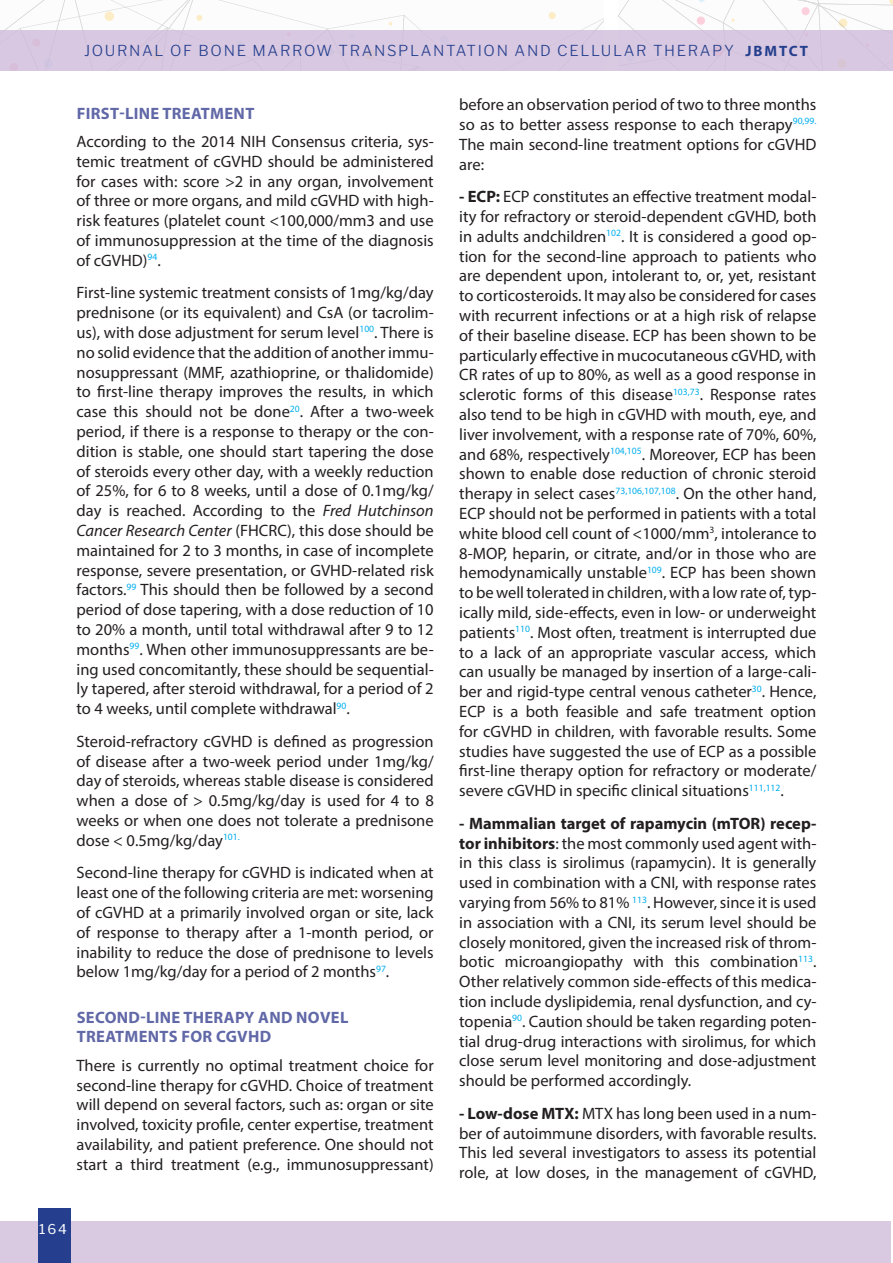
<style>
.page{position:relative;width:893px;height:1263px;background:#fff}
.page>*{position:absolute;margin:0;border:0;box-sizing:border-box;transform-origin:0 0}
.TEXTO_PRINCIPAL{font:16.5px/19.8px "Myriad Pro";color:#231f20;text-align:justify}
.SUBTITULO{font:700 16.5px/19.8px "Myriad Pro";letter-spacing:.02em;color:#6168a7}
.t1{font:300 15px "Libre Franklin";letter-spacing:.11em;color:#253f8e}
.t2{font:13.5px "Libre Franklin";color:#fff}
.s1{font-family:"Myriad Pro";font-weight:700}
.s2{font-style:italic}
.s3{font-weight:700}
</style>
<div class="page">
<svg style="left:5px;top:0;width:599px;height:30px"></svg>
<svg style="left:618px;top:0;width:275px;height:30px"></svg>
<div style="left:0;top:30px;width:893px;height:40px;background:#d8c8e1"></div>
<div style="left:0;top:1221px;width:891px;height:42px;background:#d9c9e1"></div>
<div style="left:38px;top:1208px;width:32px;height:55px;background:#253f8e"></div>
<p class="t1" style="left:84px;top:42px;width:725px">JOURNAL OF BONE MARROW TRANSPLANTATION AND CELLULAR THERAPY <span class="s1">JBMTCT</span></p>
<p class="SUBTITULO" style="left:77px;top:103px;width:179px">FIRST-LINE TREATMENT</p>
<p class="TEXTO_PRINCIPAL" style="left:77px;top:131px;width:359px">According to the 2014 NIH Consensus criteria, sys&shy;temic treatment of cGVHD should be administered for cases with: score &gt;2 in any organ, involvement of three or more organs, and mild cGVHD with high&shy;risk features (platelet count &lt;100,000/mm3 and use of immunosuppression at the time of the diagnosis of cGVHD)<sup>94</sup>.</p>
<p class="TEXTO_PRINCIPAL" style="left:77px;top:283px;width:359px">First-line systemic treatment consists of 1mg/kg/day prednisone (or its equivalent) and CsA (or tacrolim&shy;us), with dose adjustment for serum level<sup>100</sup>. There is no solid evidence that the addition of another immu&shy;nosuppressant (MMF, azathioprine, or thalidomide) to first-line therapy improves the results, in which case this should not be done<sup>20</sup>. After a two-week period, if there is a response to therapy or the con&shy;dition is stable, one should start tapering the dose of steroids every other day, with a weekly reduction of 25%, for 6 to 8 weeks, until a dose of 0.1mg/kg/ day is reached. According to the <span class="s2">Fred Hutchinson Cancer Research Center</span> (FHCRC), this dose should be maintained for 2 to 3 months, in case of incomplete response, severe presentation, or GVHD-related risk factors.<sup>99</sup> This should then be followed by a second period of dose tapering, with a dose reduction of 10 to 20% a month, until total withdrawal after 9 to 12 months<sup>99</sup>. When other immunosuppressants are be&shy;ing used concomitantly, these should be sequential&shy;ly tapered, after steroid withdrawal, for a period of 2 to 4 weeks, until complete withdrawal<sup>90</sup>.</p>
<p class="TEXTO_PRINCIPAL" style="left:77px;top:731px;width:359px">Steroid-refractory cGVHD is defined as progression of disease after a two-week period under 1mg/kg/ day of steroids, whereas stable disease is considered when a dose of &gt; 0.5mg/kg/day is used for 4 to 8 weeks or when one does not tolerate a prednisone dose &lt; 0.5mg/kg/day<sup>101.</sup></p>
<p class="TEXTO_PRINCIPAL" style="left:77px;top:863px;width:359px">Second-line therapy for cGVHD is indicated when at least one of the following criteria are met: worsening of cGVHD at a primarily involved organ or site, lack of response to therapy after a 1-month period, or inability to reduce the dose of prednisone to levels below 1mg/kg/day for a period of 2 months<sup>97</sup>.</p>
<p class="SUBTITULO" style="left:77px;top:1007px;width:273px">SECOND-LINE THERAPY AND NOVEL<br>TREATMENTS FOR CGVHD</p>
<p class="TEXTO_PRINCIPAL" style="left:77px;top:1055px;width:359px">There is currently no optimal treatment choice for second-line therapy for cGVHD. Choice of treatment will depend on several factors, such as: organ or site involved, toxicity profile, center expertise, treatment availability, and patient preference. One should not start a third treatment (e.g., immunosuppressant)</p>
<p class="TEXTO_PRINCIPAL" style="left:459px;top:94px;width:359px">before an observation period of two to three months so as to better assess response to each therapy<sup>90,99.<br></sup>The main second-line treatment options for cGVHD are:</p>
<p class="TEXTO_PRINCIPAL" style="left:459px;top:186px;width:359px"><span class="s3">- ECP:</span> ECP constitutes an effective treatment modal&shy;ity for refractory or steroid-dependent cGVHD, both in adults andchildren<sup>102</sup>. It is considered a good op&shy;tion for the second-line approach to patients who are dependent upon, intolerant to, or, yet, resistant to corticosteroids. It may also be considered for cases with recurrent infections or at a high risk of relapse of their baseline disease. ECP has been shown to be particularly effective in mucocutaneous cGVHD, with CR rates of up to 80%, as well as a good response in sclerotic forms of this disease<sup>103,73</sup>. Response rates also tend to be high in cGVHD with mouth, eye, and liver involvement, with a response rate of 70%, 60%, and 68%, respectively<sup>104,105</sup>. Moreover, ECP has been shown to enable dose reduction of chronic steroid therapy in select cases<sup>73,106,107,108</sup>. On the other hand, ECP should not be performed in patients with a total white blood cell count of &lt;1000/mm<sup>3</sup>, intolerance to 8-MOP, heparin, or citrate, and/or in those who are hemodynamically unstable<sup>109</sup>. ECP has been shown to be well tolerated in children, with a low rate of, typ&shy;ically mild, side-effects, even in low- or underweight patients<sup>110</sup>. Most often, treatment is interrupted due to a lack of an appropriate vascular access, which can usually be managed by insertion of a large-cali&shy;ber and rigid-type central venous catheter<sup>30</sup>. Hence, ECP is a both feasible and safe treatment option for cGVHD in children, with favorable results. Some studies have suggested the use of ECP as a possible first-line therapy option for refractory or moderate/ severe cGVHD in specific clinical situations<sup>111,112</sup>.</p>
<p class="TEXTO_PRINCIPAL" style="left:459px;top:813px;width:359px"><span class="s3">- Mammalian target of rapamycin (mTOR) recep&shy;tor inhibitors</span>: the most commonly used agent with&shy;in this class is sirolimus (rapamycin). It is generally used in combination with a CNI, with response rates varying from 56% to 81% <sup>113</sup>. However, since it is used in association with a CNI, its serum level should be closely monitored, given the increased risk of throm&shy;botic microangiopathy with this combination<sup>113</sup>.<br>Other relatively common side-effects of this medica&shy;tion include dyslipidemia, renal dysfunction, and cy&shy;topenia<sup>90</sup>. Caution should be taken regarding poten&shy;tial drug-drug interactions with sirolimus, for which close serum level monitoring and dose-adjustment should be performed accordingly.</p>
<p class="TEXTO_PRINCIPAL" style="left:459px;top:1103px;width:359px"><span class="s3">- Low-dose MTX:</span> MTX has long been used in a num&shy;ber of autoimmune disorders, with favorable results.<br>This led several investigators to assess its potential role, at low doses, in the management of cGVHD,</p>
<p class="t2" style="left:39px;top:1221px;width:29px">164</p>
</div>
